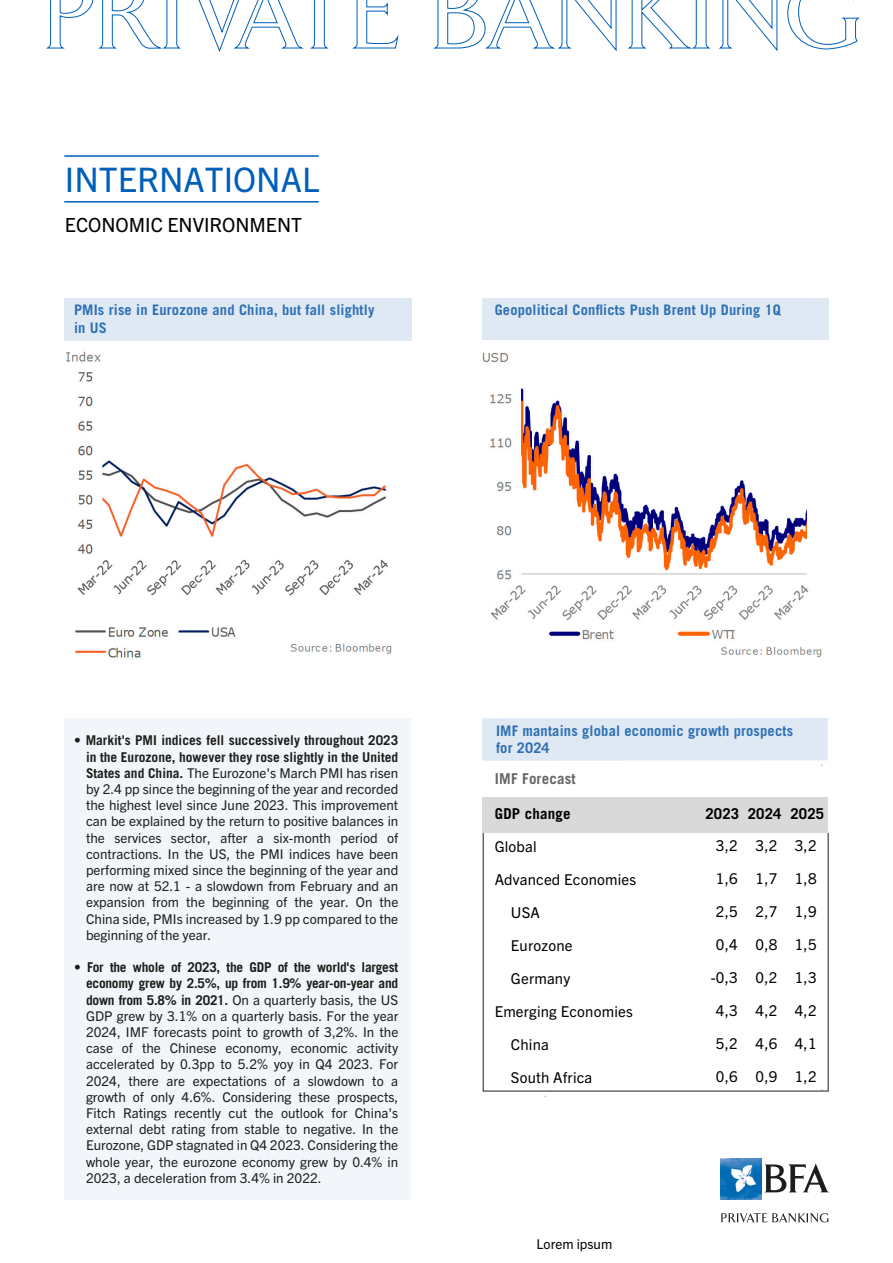
<style>
.page{position:relative;width:893px;height:1263px;background:#fff}
.page>*{position:absolute;margin:0;border:0;box-sizing:border-box;transform-origin:0 0}
.t1{font:33.9px "Trade Gothic Next LT Pro";color:#005fb9}
.t2{font:19.5px "Trade Gothic Next LT Pro";color:#000}
.t3{font:15px "Trade Gothic Next LT Pro";letter-spacing:.01em;color:#000}
.t4{font:700 15px "Trade Gothic LT Std";letter-spacing:.01em;color:#000}
.t5{font:700 15px "Trade Gothic LT Std";letter-spacing:.01em;color:#666}
.t6{font:700 14.55px/17.4px "Trade Gothic LT Std";letter-spacing:.01em;color:#2e70b5}
.t7{font:13.5px/16.2px "Trade Gothic Next LT Pro";color:#1d1d1b;text-align:justify}
.t8{font:700 13.5px/16.2px "Trade Gothic LT Std";color:#1d1d1b;text-align:right}
.t9{font:700 13.5px/16.2px "Trade Gothic LT Std";letter-spacing:-.02em;color:#1d1d1b;text-align:right}
.t10{font:13.5px "Trade Gothic Next LT Pro";color:#000}
.s1{font-family:"Trade Gothic Next LT Pro";font-weight:400}
.s2{font-family:"Trade Gothic LT Std";font-weight:700}
</style>
<div class="page">
<div style="left:482px;top:298px;width:347px;height:41px;background:#dfe9f3"></div>
<svg style="left:46px;top:0;width:353px;height:51px"></svg>
<svg style="left:433px;top:0;width:184px;height:50px"></svg>
<svg style="left:628px;top:0;width:232px;height:50px"></svg>
<svg style="left:721px;top:1213px;width:108px;height:9px"></svg>
<img style="left:720px;top:1158px;width:41px;height:41px">
<svg style="left:764px;top:1163px;width:65px;height:29px"></svg>
<hr style="left:64px;top:201px;width:255px;height:2px;background:#005fb9">
<hr style="left:64px;top:155px;width:255px;height:2px;background:#005fb9">
<div style="left:64px;top:298px;width:348px;height:42px;background:#dfe9f3"></div>
<div style="left:65px;top:718px;width:346px;height:482px;background:#f2f6fa"></div>
<img style="left:66px;top:351px;width:326px;height:307px">
<img style="left:482px;top:352px;width:340px;height:305px">
<div style="left:482px;top:718px;width:346px;height:43px;background:#dfe9f3"></div>
<div style="left:482px;top:797px;width:346px;height:36px;background:#d9d9d9"></div>
<svg style="left:828px;top:833px;width:1px;height:258px"></svg>
<svg style="left:483px;top:833px;width:345px;height:258px"></svg>
<h1 class="t1" style="left:65px;top:156px;width:256px">INTERNATIONAL</h1>
<h2 class="t2" style="left:65px;top:212px;width:239px">ECONOMIC ENVIRONMENT</h2>
<p class="t6" style="left:74px;top:301px;width:302px">PMIs rise in Eurozone and China, but fall slightly</p>
<p class="t6" style="left:495px;top:301px;width:288px">Geopolitical Conflicts Push Brent Up During 1Q</p>
<p class="t6" style="left:74px;top:318px;width:34px">in US</p>
<p class="t8" style="left:74px;top:732px;width:326px"><span class="s1">•</span> Markit's PMI indices fell successively throughout 2023 in the Eurozone, however they rose slightly in the United</p>
<p class="t7" style="left:86px;top:764px;width:314px"><span class="s2">States and China.</span> The Eurozone's March PMI has risen by 2.4 pp since the beginning of the year and recorded the highest level since June 2023. This improvement can be explained by the return to positive balances in the services sector, after a six-month period of contractions. In the US, the PMI indices have been performing mixed since the beginning of the year and are now at 52.1 - a slowdown from February and an expansion from the beginning of the year. On the China side, PMIs increased by 1.9 pp compared to the beginning of the year.</p>
<p class="t9" style="left:74px;top:959px;width:326px">• For the whole of 2023, the GDP of the world's largest economy grew by 2.5%, up from 1.9% year-on-year and</p>
<p class="t7" style="left:86px;top:991px;width:314px"><span class="s2">down from 5.8% in 2021.</span> On a quarterly basis, the US GDP grew by 3.1% on a quarterly basis. For the year 2024, IMF forecasts point to growth of 3,2%. In the case of the Chinese economy, economic activity accelerated by 0.3pp to 5.2% yoy in Q4 2023. For 2024, there are expectations of a slowdown to a growth of only 4.6%. Considering these prospects, Fitch Ratings recently cut the outlook for China's external debt rating from stable to negative. In the Eurozone, GDP stagnated in Q4 2023. Considering the whole year, the eurozone economy grew by 0.4% in 2023, a deceleration from 3.4% in 2022.</p>
<p class="t6" style="left:496px;top:721px;width:299px">IMF mantains global economic growth prospects for 2024</p>
<p class="t5" style="left:495px;top:770px;width:82px">IMF Forecast</p>
<p class="t4" style="left:495px;top:805px;width:77px">GDP change</p>
<p class="t3" style="left:495px;top:836px;width:44px">Global</p>
<p class="t3" style="left:495px;top:869px;width:143px">Advanced Economies</p>
<p class="t3" style="left:511px;top:902px;width:31px">USA</p>
<p class="t3" style="left:511px;top:935px;width:63px">Eurozone</p>
<p class="t3" style="left:511px;top:968px;width:61px">Germany</p>
<p class="t3" style="left:495px;top:1001px;width:140px">Emerging Economies</p>
<p class="t3" style="left:511px;top:1034px;width:39px">China</p>
<p class="t3" style="left:511px;top:1067px;width:83px">South Africa</p>
<p class="t10" style="left:537px;top:1234px;width:77px">Lorem ipsum</p>
<p class="t4" style="left:705px;top:805px;width:120px">2023 2024 2025</p>
<p class="t3" style="left:716px;top:835px;width:23px">3,2</p>
<p class="t3" style="left:716px;top:868px;width:23px">1,6</p>
<p class="t3" style="left:716px;top:901px;width:23px">2,5</p>
<p class="t3" style="left:716px;top:934px;width:23px">0,4</p>
<p class="t3" style="left:711px;top:967px;width:28px">-0,3</p>
<p class="t3" style="left:716px;top:1000px;width:23px">4,3</p>
<p class="t3" style="left:716px;top:1033px;width:23px">5,2</p>
<p class="t3" style="left:716px;top:1066px;width:23px">0,6</p>
<p class="t3" style="left:756px;top:835px;width:23px">3,2</p>
<p class="t3" style="left:756px;top:868px;width:23px">1,7</p>
<p class="t3" style="left:756px;top:901px;width:23px">2,7</p>
<p class="t3" style="left:756px;top:934px;width:23px">0,8</p>
<p class="t3" style="left:756px;top:967px;width:23px">0,2</p>
<p class="t3" style="left:756px;top:1000px;width:23px">4,2</p>
<p class="t3" style="left:756px;top:1033px;width:23px">4,6</p>
<p class="t3" style="left:756px;top:1066px;width:23px">0,9</p>
<p class="t3" style="left:795px;top:835px;width:23px">3,2</p>
<p class="t3" style="left:795px;top:868px;width:23px">1,8</p>
<p class="t3" style="left:795px;top:901px;width:23px">1,9</p>
<p class="t3" style="left:795px;top:934px;width:23px">1,5</p>
<p class="t3" style="left:795px;top:967px;width:23px">1,3</p>
<p class="t3" style="left:795px;top:1000px;width:23px">4,2</p>
<p class="t3" style="left:795px;top:1033px;width:23px">4,1</p>
<p class="t3" style="left:795px;top:1066px;width:23px">1,2</p>
</div>
